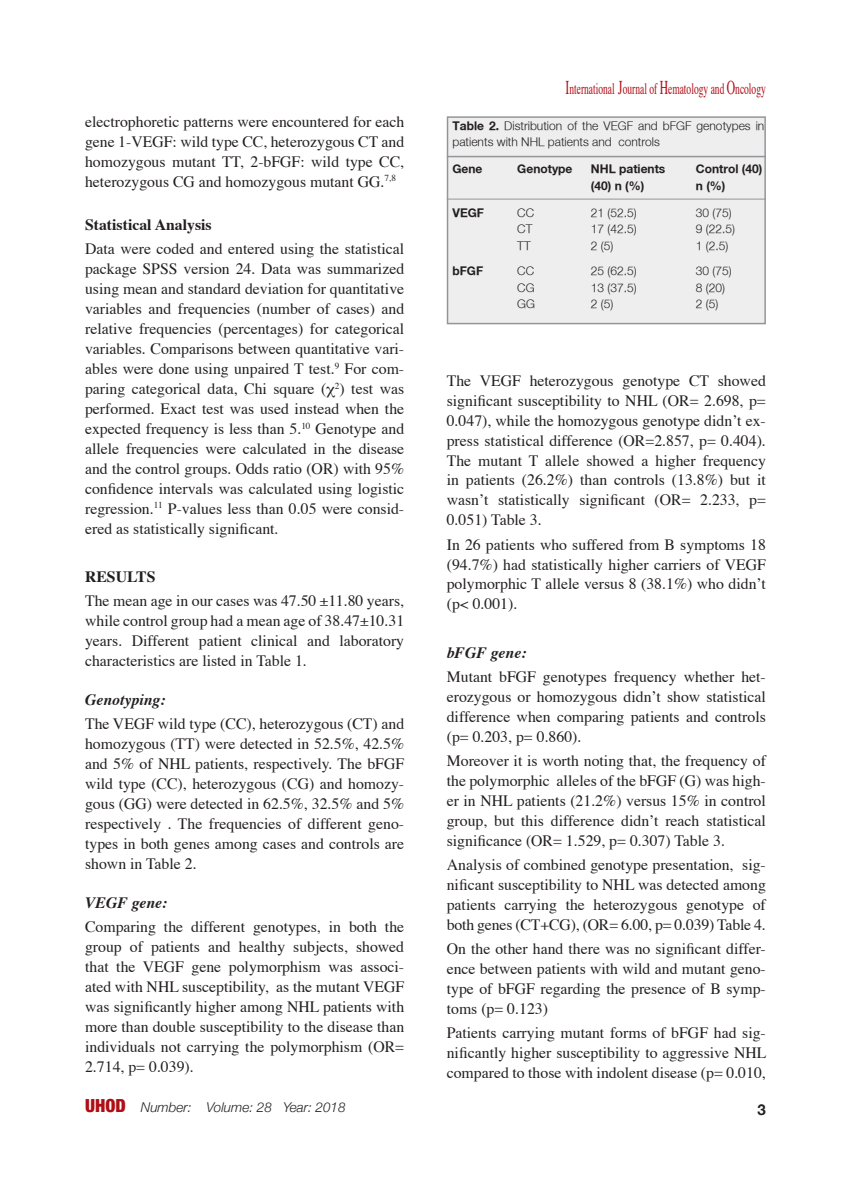
<style>
.page{position:relative;width:851px;height:1191px;background:#fff}
.page>*{position:absolute;margin:0;border:0;box-sizing:border-box;transform-origin:0 0}
.t1{font:15.9px "Times";color:#b00d15;scale:.6 1}
.t2{font:15.75px/20px "Times";color:#231f20;text-align:justify}
.t3{font:italic 700 15.75px "Times";color:#231f20}
.t4{font:700 15.75px "Times";color:#231f20}
.t5{font:700 15px "Helvetica Neue";color:#231f20}
.t6{font:italic 300 13.5px "Helvetica Neue";color:#231f20}
.t7{font:300 12px/16.5px "Helvetica Neu";color:#231f20}
.t8{font:700 12px "Helvetica Neu";color:#231f20}
.s1{font-size:19.5px}
.s2{font-weight:700}
.s3{font-weight:900;font-style:normal;font-stretch:condensed;font-size:18px;color:#b00d15}
</style>
<div class="page">
<div style="left:447px;top:117px;width:318px;height:206px;background:#eeeeef"></div>
<div style="left:446px;top:116px;width:319px;height:208px;border:2px solid #939598"></div>
<hr style="left:446px;top:156px;width:319px;height:1px;background:#939598">
<hr style="left:446px;top:199px;width:319px;height:1px;background:#939598">
<p class="t2" style="left:85px;top:112px;width:320px">electrophoretic patterns were encountered for each gene 1-VEGF: wild type CC, heterozygous CT and homozygous mutant TT, 2-bFGF: wild type CC, heterozygous CG and homozygous mutant GG.<sup>7,8</sup></p>
<p class="t4" style="left:85px;top:214px;width:128px">Statistical Analysis</p>
<p class="t2" style="left:85px;top:240px;width:320px">Data were coded and entered using the statistical package SPSS version 24. Data was summarized using mean and standard deviation for quantitative variables and frequencies (number of cases) and relative frequencies (percentages) for categorical variables. Comparisons between quantitative vari&shy;ables were done using unpaired T test.<sup>9</sup> For com&shy;paring categorical data, Chi square ( <sup>2</sup>) test was performed. Exact test was used instead when the expected frequency is less than 5.<sup>10</sup> Genotype and allele frequencies were calculated in the disease and the control groups. Odds ratio (OR) with 95% confidence intervals was calculated using logistic regression.<sup>11</sup> P-values less than 0.05 were consid&shy;ered as statistically significant.</p>
<p class="t4" style="left:85px;top:566px;width:72px">RESULTS</p>
<p class="t2" style="left:85px;top:592px;width:320px">The mean age in our cases was 47.50 ±11.80 years, while control group had a mean age of 38.47±10.31 years. Different patient clinical and laboratory characteristics are listed in Table 1.</p>
<p class="t3" style="left:85px;top:689px;width:82px">Genotyping:</p>
<p class="t2" style="left:85px;top:715px;width:320px">The VEGF wild type (CC), heterozygous (CT) and homozygous (TT) were detected in 52.5%, 42.5% and 5% of NHL patients, respectively. The bFGF wild type (CC), heterozygous (CG) and homozy&shy;gous (GG) were detected in 62.5%, 32.5% and 5% respectively . The frequencies of different geno&shy;types in both genes among cases and controls are shown in Table 2.</p>
<p class="t3" style="left:85px;top:892px;width:84px">VEGF gene:</p>
<p class="t2" style="left:85px;top:918px;width:320px">Comparing the different genotypes, in both the group of patients and healthy subjects, showed that the VEGF gene polymorphism was associ&shy;ated with NHL susceptibility, as the mutant VEGF was significantly higher among NHL patients with more than double susceptibility to the disease than individuals not carrying the polymorphism (OR= 2.714, p= 0.039).</p>
<p class="t1" style="left:565px;top:78px;width:335px"><span class="s1">I</span>nternational <span class="s1">J</span>ournal of <span class="s1">H</span>ematology and <span class="s1">O</span>ncology</p>
<p class="t7" style="left:452px;top:117px;width:313px"><span class="s2">Table 2.</span> Distribution of the VEGF and bFGF genotypes in patients with NHL patients and controls</p>
<p class="t8" style="left:452px;top:161px;width:31px">Gene</p>
<p class="t8" style="left:517px;top:161px;width:57px">Genotype</p>
<p class="t8" style="left:590px;top:161px;width:76px">NHL patients</p>
<p class="t8" style="left:695px;top:161px;width:68px">Control (40)</p>
<p class="t8" style="left:590px;top:178px;width:55px">(40) n (%)</p>
<p class="t8" style="left:695px;top:178px;width:31px">n (%)</p>
<p class="t8" style="left:452px;top:205px;width:33px">VEGF</p>
<p class="t7" style="left:517px;top:204px;width:18px">CC</p>
<p class="t7" style="left:590px;top:204px;width:47px">21 (52.5)</p>
<p class="t7" style="left:695px;top:204px;width:37px">30 (75)</p>
<p class="t7" style="left:517px;top:220px;width:17px">CT</p>
<p class="t7" style="left:590px;top:220px;width:47px">17 (42.5)</p>
<p class="t7" style="left:695px;top:220px;width:41px">9 (22.5)</p>
<p class="t7" style="left:517px;top:237px;width:15px">TT</p>
<p class="t7" style="left:590px;top:237px;width:24px">2 (5)</p>
<p class="t7" style="left:695px;top:237px;width:34px">1 (2.5)</p>
<p class="t8" style="left:452px;top:263px;width:32px">bFGF</p>
<p class="t7" style="left:517px;top:262px;width:18px">CC</p>
<p class="t7" style="left:590px;top:262px;width:47px">25 (62.5)</p>
<p class="t7" style="left:695px;top:262px;width:37px">30 (75)</p>
<p class="t7" style="left:517px;top:279px;width:19px">CG</p>
<p class="t7" style="left:590px;top:279px;width:47px">13 (37.5)</p>
<p class="t7" style="left:695px;top:279px;width:31px">8 (20)</p>
<p class="t7" style="left:517px;top:295px;width:19px">GG</p>
<p class="t7" style="left:590px;top:295px;width:24px">2 (5)</p>
<p class="t7" style="left:695px;top:295px;width:24px">2 (5)</p>
<p class="t2" style="left:446px;top:371px;width:320px">The VEGF heterozygous genotype CT showed significant susceptibility to NHL (OR= 2.698, p= 0.047), while the homozygous genotype didn’t ex&shy;press statistical difference (OR=2.857, p= 0.404).<br>The mutant T allele showed a higher frequency in patients (26.2%) than controls (13.8%) but it wasn’t statistically significant (OR= 2.233, p= 0.051) Table 3.</p>
<p class="t2" style="left:446px;top:535px;width:320px">In 26 patients who suffered from B symptoms 18 (94.7%) had statistically higher carriers of VEGF polymorphic T allele versus 8 (38.1%) who didn’t (p&lt; 0.001).</p>
<p class="t3" style="left:446px;top:642px;width:81px">bFGF gene:</p>
<p class="t2" style="left:446px;top:667px;width:320px">Mutant bFGF genotypes frequency whether het&shy;erozygous or homozygous didn’t show statistical difference when comparing patients and controls (p= 0.203, p= 0.860).</p>
<p class="t2" style="left:446px;top:752px;width:320px">Moreover it is worth noting that, the frequency of the polymorphic alleles of the bFGF (G) was high&shy;er in NHL patients (21.2%) versus 15% in control group, but this difference didn’t reach statistical significance (OR= 1.529, p= 0.307) Table 3.</p>
<p class="t2" style="left:446px;top:856px;width:320px">Analysis of combined genotype presentation, sig&shy;nificant susceptibility to NHL was detected among patients carrying the heterozygous genotype of both genes (CT+CG), (OR= 6.00, p= 0.039) Table 4.</p>
<p class="t2" style="left:446px;top:940px;width:320px">On the other hand there was no significant differ&shy;ence between patients with wild and mutant geno&shy;type of bFGF regarding the presence of B symp&shy;toms (p= 0.123)</p>
<p class="t2" style="left:446px;top:1024px;width:321px">Patients carrying mutant forms of bFGF had sig&shy;nificantly higher susceptibility to aggressive NHL compared to those with indolent disease (p= 0.010,</p>
<p class="t6" style="left:85px;top:1096px;width:262px"><span class="s3">UHOD</span> Number: Volume: 28 Year: 2018</p>
<p class="t5" style="left:757px;top:1096px;width:10px">3</p>
</div>
